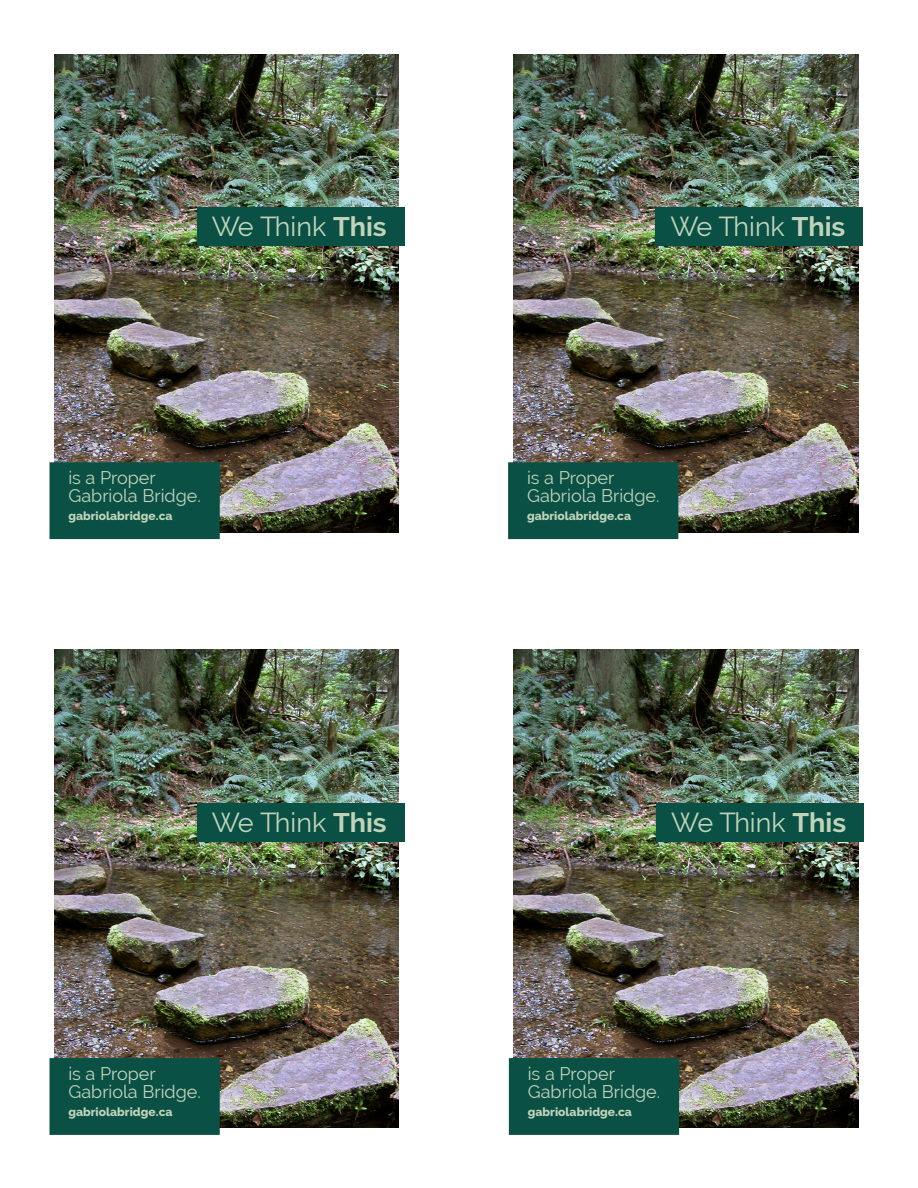
<style>
.page{position:relative;width:918px;height:1188px;background:#fff}
.page>*{position:absolute;margin:0;border:0;box-sizing:border-box;transform-origin:0 0}
.t1{font:27px "Raleway";color:#c1d4ba}
.t2{font:18px "Raleway";color:#c1d4ba}
.t3{font:800 12px "Raleway";color:#c1d4ba}
.s1{font-weight:700}
</style>
<div class="page">
<img style="left:513px;top:650px;width:345px;height:478px">
<img style="left:54px;top:650px;width:345px;height:478px">
<img style="left:513px;top:54px;width:345px;height:478px">
<img style="left:54px;top:54px;width:345px;height:478px">
<div style="left:197px;top:208px;width:207px;height:38px;background:#0b5045"></div>
<div style="left:50px;top:462px;width:170px;height:77px;background:#0b5045"></div>
<div style="left:656px;top:208px;width:207px;height:38px;background:#0b5045"></div>
<div style="left:508px;top:462px;width:170px;height:77px;background:#0b5045"></div>
<div style="left:197px;top:804px;width:207px;height:38px;background:#0b5045"></div>
<div style="left:50px;top:1057px;width:170px;height:78px;background:#0b5045"></div>
<div style="left:656px;top:804px;width:208px;height:38px;background:#0b5045"></div>
<div style="left:509px;top:1057px;width:170px;height:78px;background:#0b5045"></div>
<p class="t1" style="left:212px;top:211px;width:176px">We Think <span class="s1">This</span></p>
<p class="t2" style="left:68px;top:468px;width:89px">is a Proper</p>
<p class="t2" style="left:68px;top:486px;width:134px">Gabriola Bridge.</p>
<p class="t3" style="left:68px;top:509px;width:106px">gabriolabridge.ca</p>
<p class="t1" style="left:212px;top:807px;width:176px">We Think <span class="s1">This</span></p>
<p class="t2" style="left:68px;top:1063px;width:89px">is a Proper</p>
<p class="t2" style="left:68px;top:1081px;width:134px">Gabriola Bridge.</p>
<p class="t3" style="left:68px;top:1105px;width:106px">gabriolabridge.ca</p>
<p class="t1" style="left:671px;top:211px;width:176px">We Think <span class="s1">This</span></p>
<p class="t2" style="left:527px;top:468px;width:89px">is a Proper</p>
<p class="t2" style="left:527px;top:486px;width:134px">Gabriola Bridge.</p>
<p class="t3" style="left:527px;top:509px;width:106px">gabriolabridge.ca</p>
<p class="t1" style="left:671px;top:807px;width:176px">We Think <span class="s1">This</span></p>
<p class="t2" style="left:528px;top:1063px;width:89px">is a Proper</p>
<p class="t2" style="left:528px;top:1081px;width:134px">Gabriola Bridge.</p>
<p class="t3" style="left:528px;top:1105px;width:106px">gabriolabridge.ca</p>
</div>
